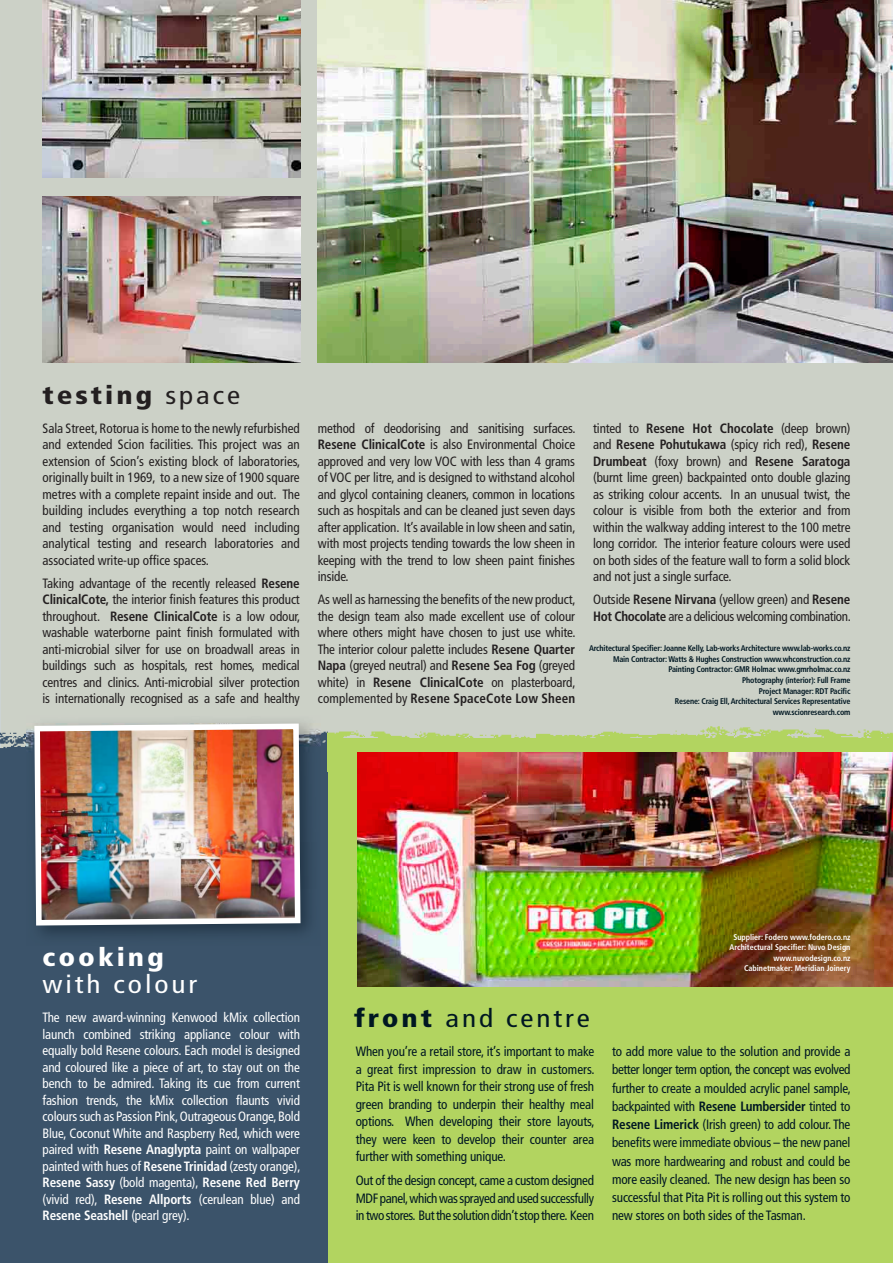
<style>
.page{position:relative;width:893px;height:1263px;background:#fff}
.page>*{position:absolute;margin:0;border:0;box-sizing:border-box;transform-origin:0 0}
.t1{font:condensed 25.5px "Frutiger";letter-spacing:.1em;color:#001722;scale:1.15 1}
.t2{font:900 condensed 25.5px "Frutiger";letter-spacing:.1em;color:#231f20;scale:1.15 1}
.t3{font:condensed 25.5px "Frutiger";letter-spacing:.1em;color:#fff;scale:1.15 1}
.t4{font:900 condensed 25.5px "Frutiger";letter-spacing:.1em;color:#fff;scale:1.15 1}
.t5{font:condensed 13.5px/16.5px "Frutiger";letter-spacing:-.01em;color:#231f20;text-align:justify}
.t6{font:condensed 13.5px/18.3px "Frutiger";letter-spacing:-.01em;color:#001722;text-align:justify}
.t7{font:condensed 13.5px/16.5px "Frutiger";letter-spacing:-.01em;color:#fff;text-align:justify}
.t8{font:700 condensed 8.25px/10.5px "Frutiger";letter-spacing:-.02em;color:#001722;text-align:right}
.t9{font:700 condensed 8.25px/10.5px "Frutiger";color:#fff;text-align:right}
.s1{font-weight:400}
.s2{font-weight:700}
.s3{font-weight:900}
</style>
<div class="page">
<div style="left:0;top:0;width:893px;height:887px;background:#ccd1c7"></div>
<img style="left:317px;top:0;width:576px;height:363px">
<img style="left:43px;top:196px;width:257px;height:167px">
<img style="left:43px;top:0;width:257px;height:178px">
<img style="left:0;top:724px;width:327px;height:29px">
<div style="left:328px;top:738px;width:565px;height:525px;background:#b2d460"></div>
<div style="left:0;top:753px;width:327px;height:510px;background:#3b536a"></div>
<img style="left:27px;top:723px;width:293px;height:213px">
<img style="left:27px;top:842px;width:290px;height:47px">
<img style="left:32px;top:722px;width:271px;height:206px">
<img style="left:328px;top:730px;width:208px;height:23px">
<img style="left:536px;top:726px;width:357px;height:27px">
<img style="left:357px;top:753px;width:536px;height:233px">
<h1 class="t2" style="left:43px;top:379px;width:173px">testing <span class="s1">space</span></h1>
<p class="t5" style="left:43px;top:420px;width:259px">Sala Street, Rotorua is home to the newly refurbished and extended Scion facilities. This project was an extension of Scion’s existing block of laboratories, originally built in 1969, to a new size of 1900 square metres with a complete repaint inside and out. The building includes everything a top notch research and testing organisation would need including analytical testing and research laboratories and associated write-up office spaces.</p>
<p class="t5" style="left:43px;top:575px;width:259px">Taking advantage of the recently released <span class="s2">Resene ClinicalCote,</span> the interior finish features this product throughout. <span class="s2">Resene ClinicalCote</span> is a low odour, washable waterborne paint finish formulated with anti-microbial silver for use on broadwall areas in buildings such as hospitals, rest homes, medical centres and clinics. Anti-microbial silver protection is internationally recognised as a safe and healthy</p>
<p class="t5" style="left:318px;top:420px;width:259px">method of deodorising and sanitising surfaces.<br><span class="s2">Resene ClinicalCote</span> is also Environmental Choice approved and very low VOC with less than 4 grams of VOC per litre, and is designed to withstand alcohol and glycol containing cleaners, common in locations such as hospitals and can be cleaned just seven days after application. It’s available in low sheen and satin, with most projects tending towards the low sheen in keeping with the trend to low sheen paint finishes inside.</p>
<p class="t5" style="left:318px;top:591px;width:259px">As well as harnessing the benefits of the new product, the design team also made excellent use of colour where others might have chosen to just use white.<br>The interior colour palette includes <span class="s2">Resene Quarter Napa</span> (greyed neutral) and <span class="s2">Resene Sea Fog</span> (greyed white) in <span class="s2">Resene ClinicalCote</span> on plasterboard, complemented by <span class="s2">Resene SpaceCote Low Sheen</span></p>
<p class="t5" style="left:593px;top:420px;width:259px">tinted to <span class="s2">Resene Hot Chocolate</span> (deep brown) and <span class="s2">Resene Pohutukawa</span> (spicy rich red), <span class="s2">Resene Drumbeat</span> (foxy brown) and <span class="s2">Resene Saratoga </span>(burnt lime green) backpainted onto double glazing as striking colour accents. In an unusual twist, the colour is visible from both the exterior and from within the walkway adding interest to the 100 metre long corridor. The interior feature colours were used on both sides of the feature wall to form a solid block and not just a single surface.</p>
<p class="t5" style="left:593px;top:591px;width:259px">Outside <span class="s2">Resene Nirvana</span> (yellow green) and <span class="s2">Resene<br>Hot Chocolate</span> are a delicious welcoming combination.</p>
<p class="t8" style="left:589px;top:643px;width:263px">Architectural Specifier: Joanne Kelly, Lab-works Architecture www.lab-works.co.nz Main Contractor: Watts &amp; Hughes Construction www.whconstruction.co.nz Painting Contractor: GMR Holmac www.gmrholmac.co.nz<br>Photography (interior): Full Frame<br>Project Manager: RDT Pacific<br>Resene: Craig Ell, Architectural Services Representative<br>www.scionresearch.com</p>
<h1 class="t4" style="left:43px;top:942px;width:107px">cooking</h1>
<h1 class="t3" style="left:43px;top:969px;width:136px">with colour</h1>
<p class="t9" style="left:730px;top:931px;width:122px">Supplier: Fodero www.fodero.co.nz Architectural Specifier: Nuvo Design www.nuvodesign.co.nz Cabinetmaker: Meridian Joinery</p>
<p class="t7" style="left:43px;top:1009px;width:259px">The new award-winning Kenwood kMix collection</p>
<h1 class="t1" style="left:354px;top:1004px;width:206px"><span class="s3">front</span> and centre</h1>
<p class="t7" style="left:43px;top:1026px;width:259px">launch combined striking appliance colour with equally bold Resene colours. Each model is designed and coloured like a piece of art, to stay out on the bench to be admired. Taking its cue from current fashion trends, the kMix collection flaunts vivid colours such as Passion Pink, Outrageous Orange, Bold Blue, Coconut White and Raspberry Red, which were paired with <span class="s2">Resene Anaglypta</span> paint on wallpaper painted with hues of <span class="s2">Resene Trinidad</span> (zesty orange), <span class="s2">Resene Sassy</span> (bold magenta), <span class="s2">Resene Red Berry </span>(vivid red), <span class="s2">Resene Allports</span> (cerulean blue) and <span class="s2">Resene Seashell</span> (pearl grey).</p>
<p class="t6" style="left:356px;top:1043px;width:240px;line-height:17.5px">When you’re a retail store, it’s important to make a great first impression to draw in customers.<br>Pita Pit is well known for their strong use of fresh green branding to underpin their healthy meal options. When developing their store layouts, they were keen to develop their counter area further with something unique.</p>
<p class="t6" style="left:356px;top:1172px;width:240px;line-height:17.5px">Out of the design concept, came a custom designed MDF panel, which was sprayed and used successfully in two stores. But the solution didn’t stop there. Keen</p>
<p class="t9" style="left:62px;top:1180px;width:227px">Architectural Specifier: Atelierworkshop www.atelierworkshop.com<br>Building Contractor: Duncan Construction Ltd</p>
<p class="t6" style="left:612px;top:1042px;width:240px">to add more value to the solution and provide a better longer term option, the concept was evolved further to create a moulded acrylic panel sample, backpainted with <span class="s2">Resene Lumbersider</span> tinted to <span class="s2">Resene Limerick</span> (Irish green) to add colour. The benefits were immediate obvious – the new panel was more hardwearing and robust and could be more easily cleaned. The new design has been so successful that Pita Pit is rolling out this system to new stores on both sides of the Tasman.</p>
</div>
